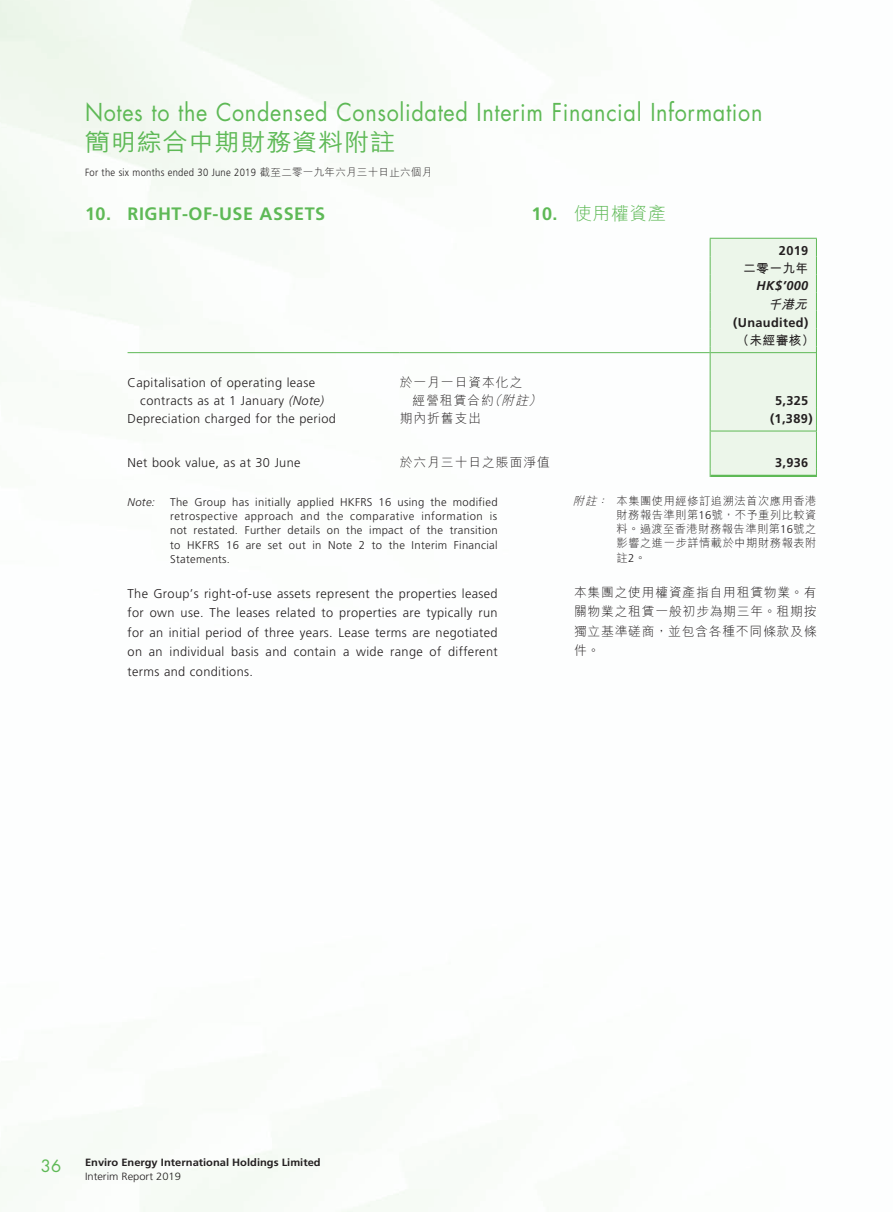
<style>
.page{position:relative;width:893px;height:1212px;background:#fff}
.page>*{position:absolute;margin:0;border:0;box-sizing:border-box;transform-origin:0 0}
.t1{font:24px "Futura Std";letter-spacing:.03em;color:#5eb956;scale:.9 1}
.t2{font:500 24px "M Hei HK";letter-spacing:.03em;color:#5eb956;scale:1.05 1}
.t3{font:700 18px "Frutiger LT Std";letter-spacing:.03em;color:#5eb956}
.t4{font:300 18px "M Hei HK";letter-spacing:.03em;color:#5eb956}
.t5{font:16.5px "Futura Std";color:#5eb956}
.t6{font:300 12.75px/19.5px "Frutiger LT Std";letter-spacing:.03em;color:#231f20}
.t7{font:300 12.75px/19.5px "M Hei HK";letter-spacing:.065em;color:#231f20}
.t8{font:700 12.75px "Frutiger LT Std";letter-spacing:.03em;color:#231f20}
.t9{font:700 12.75px "M Hei HK";letter-spacing:.03em;color:#231f20}
.t10{font:italic 700 12.75px "Frutiger LT Std";color:#231f20}
.t11{font:italic 700 12.75px "M Hei HK";color:#231f20}
.t12{font:300 11.25px/14.2px "Frutiger LT Std";letter-spacing:.03em;color:#231f20;text-align:justify}
.t13{font:300 11.25px/14.2px "M Hei HK";letter-spacing:.045em;color:#231f20;text-align:justify}
.t14{font:italic 300 11.25px "Frutiger LT Std";color:#231f20}
.t15{font:300 10.5px "Frutiger LT Std";letter-spacing:.03em;color:#231f20;scale:.9 1}
.t16{font:700 10.5px "Frutiger LT Std";color:#231f20;scale:1.06 1}
.t17{font:300 10.5px "Frutiger LT Std";color:#231f20;scale:1.06 1}
.s1{font-family:"M Hei HK"}
.s2{font-family:"Frutiger LT Std";font-weight:700}
.s3{font-style:italic}
.s4{font-family:"Frutiger LT Std"}
</style>
<div class="page">
<div style="left:710px;top:238px;width:107px;height:239px;background:#ecf6ea"></div>
<hr style="left:128px;top:352px;width:272px;height:1px;background:#5eb956">
<hr style="left:400px;top:352px;width:310px;height:1px;background:#5eb956">
<hr style="left:710px;top:352px;width:106px;height:1px;background:#5eb956">
<hr style="left:710px;top:431px;width:106px;height:1px;background:#5eb956">
<hr style="left:710px;top:475px;width:106px;height:2px;background:#5eb956">
<h1 class="t1" style="left:85px;top:97px;width:754px">Notes to the Condensed Consolidated Interim Financial Information</h1>
<h1 class="t2" style="left:85px;top:125px;width:297px">簡明綜合中期財務資料附註</h1>
<p class="t15" style="left:85px;top:166px;width:387px">For the six months ended 30 June 2019 <span class="s1">截至二零一九年六月三十日止六個月</span></p>
<h2 class="t3" style="left:85px;top:203px;width:242px">10. RIGHT-OF-USE ASSETS</h2>
<h2 class="t4" style="left:531px;top:201px;width:136px"><span class="s2">10.</span> 使用權資產</h2>
<p class="t6" style="left:140px;top:374px;width:185px;line-height:18px;text-indent:-13px">Capitalisation of operating lease contracts as at 1 January <span class="s3">(Note)</span></p>
<p class="t7" style="left:412px;top:373px;width:134px;line-height:18px;text-indent:-13px">於一月一日資本化之<br>經營租賃合約<span class="s3">（附註）</span></p>
<p class="t8" style="left:779px;top:243px;width:31px">2019</p>
<p class="t9" style="left:743px;top:259px;width:67px">二零一九年</p>
<p class="t10" style="left:757px;top:279px;width:53px">HK$’000</p>
<p class="t11" style="left:768px;top:295px;width:45px">千港元</p>
<p class="t8" style="left:733px;top:315px;width:77px">(Unaudited)</p>
<p class="t9" style="left:736px;top:331px;width:80px">（未經審核）</p>
<p class="t8" style="left:775px;top:393px;width:35px">5,325</p>
<p class="t6" style="left:128px;top:409px;width:210px">Depreciation charged for the period</p>
<p class="t7" style="left:400px;top:408px;width:83px">期內折舊支出</p>
<p class="t8" style="left:770px;top:411px;width:44px">(1,389)</p>
<p class="t6" style="left:128px;top:453px;width:174px">Net book value, as at 30 June</p>
<p class="t7" style="left:400px;top:452px;width:152px">於六月三十日之賬面淨值</p>
<p class="t8" style="left:775px;top:455px;width:35px">3,936</p>
<p class="t14" style="left:128px;top:495px;width:29px">Note:</p>
<p class="t12" style="left:170px;top:495px;width:329px">The Group has initially applied HKFRS 16 using the modified retrospective approach and the comparative information is not restated. Further details on the impact of the transition to HKFRS 16 are set out in Note 2 to the Interim Financial Statements.</p>
<p class="t6" style="left:128px;top:584px;width:372px;text-align:justify">The Group’s right-of-use assets represent the properties leased for own use. The leases related to properties are typically run for an initial period of three years. Lease terms are negotiated on an individual basis and contain a wide range of different terms and conditions.</p>
<p class="t13" style="left:617px;top:493px;width:201px;text-indent:-44px"><span class="s3">附註：</span>本集團使用經修訂追溯法首次應用香港財務報告準則第<span class="s4">16</span>號，不予重列比較資料。過渡至香港財務報告準則第<span class="s4">16</span>號之影響之進一步詳情載於中期財務報表附註<span class="s4">2</span>。</p>
<p class="t7" style="left:574px;top:582px;width:244px;text-align:justify">本集團之使用權資產指自用租賃物業。有關物業之租賃一般初步為期三年。租期按獨立基準磋商，並包含各種不同條款及條件。</p>
<p class="t5" style="left:41px;top:1155px;width:22px">36</p>
<p class="t16" style="left:85px;top:1156px;width:224px">Enviro Energy International Holdings Limited</p>
<p class="t17" style="left:85px;top:1170px;width:92px">Interim Report 2019</p>
</div>
